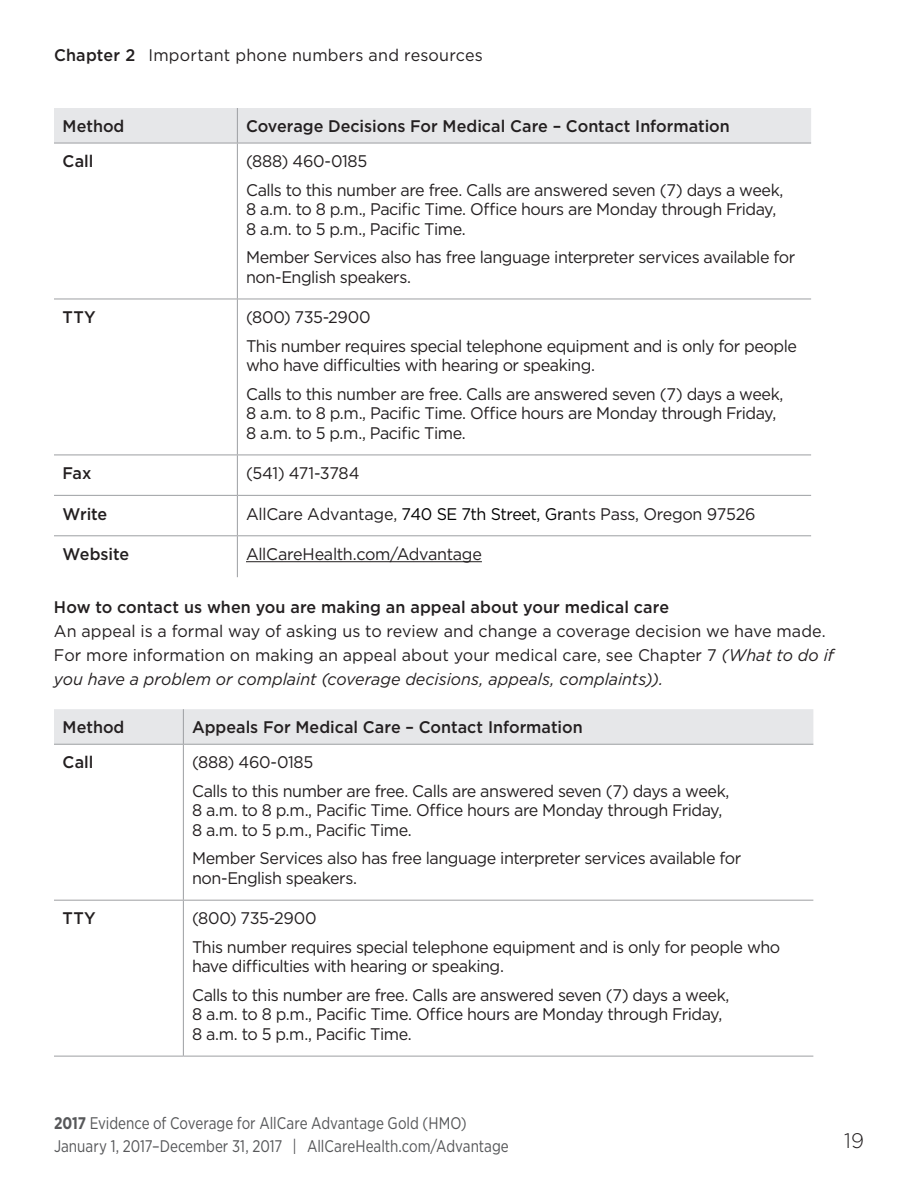
<style>
.page{position:relative;width:918px;height:1188px;background:#fff}
.page>*{position:absolute;margin:0;border:0;box-sizing:border-box;transform-origin:0 0}
.t1{font:300 21px "Gotham";color:#231f20;scale:.96 1}
.t2{font:16.8px/28.5px "Gotham";letter-spacing:-.025em;color:#231f20;scale:.96 1}
.t3{font:16.8px/24px "Gotham";color:#231f20;scale:.96 1}
.t4{font:500 16.8px "Gotham";color:#231f20;scale:.96 1}
.t5{font:16.8px/23.1px "Gotham Narrow";color:#57585a;scale:.92 1}
.t6{font:16.8px "Gotham";letter-spacing:.015em;color:#231f20;scale:.96 1}
.s1{font-weight:500}
.s2{color:#000}
.s3{font-style:italic}
.s4{font-weight:700}
</style>
<div class="page">
<div style="left:54px;top:108px;width:757px;height:35px;background:#e6e7e9"></div>
<hr style="left:237px;top:108px;width:1px;height:35px;background:#9d9fa2">
<hr style="left:54px;top:143px;width:183px;height:1px;background:#9d9fa2">
<hr style="left:237px;top:143px;width:574px;height:1px;background:#9d9fa2">
<hr style="left:237px;top:143px;width:1px;height:156px;background:#9d9fa2">
<hr style="left:54px;top:299px;width:183px;height:1px;background:#9d9fa2">
<hr style="left:237px;top:299px;width:574px;height:1px;background:#9d9fa2">
<hr style="left:237px;top:299px;width:1px;height:156px;background:#9d9fa2">
<hr style="left:54px;top:455px;width:183px;height:1px;background:#9d9fa2">
<hr style="left:237px;top:455px;width:574px;height:1px;background:#9d9fa2">
<hr style="left:237px;top:455px;width:1px;height:40px;background:#9d9fa2">
<hr style="left:54px;top:495px;width:183px;height:1px;background:#9d9fa2">
<hr style="left:237px;top:495px;width:574px;height:1px;background:#9d9fa2">
<hr style="left:237px;top:496px;width:1px;height:39px;background:#9d9fa2">
<hr style="left:54px;top:535px;width:183px;height:1px;background:#9d9fa2">
<hr style="left:237px;top:535px;width:574px;height:1px;background:#9d9fa2">
<hr style="left:237px;top:536px;width:1px;height:41px;background:#9d9fa2">
<hr style="left:246px;top:561px;width:236px;height:1px;background:#231f20">
<div style="left:54px;top:709px;width:759px;height:35px;background:#e6e7e9"></div>
<hr style="left:183px;top:709px;width:1px;height:35px;background:#9d9fa2">
<hr style="left:54px;top:744px;width:129px;height:1px;background:#9d9fa2">
<hr style="left:183px;top:744px;width:630px;height:1px;background:#9d9fa2">
<hr style="left:183px;top:745px;width:1px;height:155px;background:#9d9fa2">
<hr style="left:54px;top:900px;width:129px;height:1px;background:#9d9fa2">
<hr style="left:183px;top:900px;width:630px;height:1px;background:#9d9fa2">
<hr style="left:183px;top:901px;width:1px;height:155px;background:#9d9fa2">
<hr style="left:54px;top:1056px;width:129px;height:1px;background:#9d9fa2">
<hr style="left:183px;top:1056px;width:630px;height:1px;background:#9d9fa2">
<p class="t6" style="left:54px;top:44px;width:448px"><span class="s1">Chapter 2</span> Important phone numbers and resources</p>
<p class="t4" style="left:63px;top:115px;width:66px">Method</p>
<p class="t4" style="left:246px;top:115px;width:506px">Coverage Decisions For Medical Care – Contact Information</p>
<p class="t4" style="left:63px;top:150px;width:34px">Call</p>
<p class="t2" style="left:246px;top:147px;width:561px">(888) 460-0185<br>Calls to this number are free. Calls are answered seven (7) days a week,</p>
<p class="t2" style="left:246px;top:199px;width:554px;line-height:19.5px">8 a.m. to 8 p.m., Pacific Time. Office hours are Monday through Friday,<br>8 a.m. to 5 p.m., Pacific Time.</p>
<p class="t2" style="left:246px;top:247px;width:574px;line-height:19.5px">Member Services also has free language interpreter services available for non-English speakers.</p>
<p class="t4" style="left:63px;top:306px;width:36px">TTY</p>
<p class="t2" style="left:246px;top:303px;width:576px">(800) 735-2900<br>This number requires special telephone equipment and is only for people</p>
<p class="t2" style="left:246px;top:351px;width:561px">who have difficulties with hearing or speaking.<br>Calls to this number are free. Calls are answered seven (7) days a week,</p>
<p class="t2" style="left:246px;top:403px;width:554px;line-height:19.5px">8 a.m. to 8 p.m., Pacific Time. Office hours are Monday through Friday,<br>8 a.m. to 5 p.m., Pacific Time.</p>
<p class="t4" style="left:63px;top:462px;width:32px">Fax</p>
<p class="t2" style="left:246px;top:459px;width:120px">(541) 471-3784</p>
<p class="t4" style="left:63px;top:503px;width:48px">Write</p>
<p class="t2" style="left:246px;top:499px;width:532px">AllCare Advantage, <span class="s2">740 SE 7th Street, Gra</span>nts Pass, Oregon 97526</p>
<p class="t4" style="left:63px;top:543px;width:71px">Website</p>
<p class="t2" style="left:246px;top:539px;width:247px">AllCareHealth.com/Advantage</p>
<p class="t4" style="left:54px;top:596px;width:642px">How to contact us when you are making an appeal about your medical care</p>
<p class="t3" style="left:54px;top:619px;width:814px">An appeal is a formal way of asking us to review and change a coverage decision we have made.<br>For more information on making an appeal about your medical care, see Chapter 7 <span class="s3">(What to do if you have a problem or complaint (coverage decisions, appeals, complaints)).</span></p>
<p class="t4" style="left:63px;top:717px;width:66px">Method</p>
<p class="t4" style="left:192px;top:717px;width:408px">Appeals For Medical Care – Contact Information</p>
<p class="t4" style="left:63px;top:752px;width:34px">Call</p>
<p class="t2" style="left:192px;top:748px;width:561px">(888) 460-0185<br>Calls to this number are free. Calls are answered seven (7) days a week,</p>
<p class="t2" style="left:192px;top:800px;width:554px;line-height:19.5px">8 a.m. to 8 p.m., Pacific Time. Office hours are Monday through Friday,<br>8 a.m. to 5 p.m., Pacific Time.</p>
<p class="t2" style="left:192px;top:848px;width:574px;line-height:19.5px">Member Services also has free language interpreter services available for non-English speakers.</p>
<p class="t4" style="left:63px;top:907px;width:36px">TTY</p>
<p class="t2" style="left:192px;top:904px;width:614px">(800) 735-2900<br>This number requires special telephone equipment and is only for people who</p>
<p class="t2" style="left:192px;top:952px;width:561px">have difficulties with hearing or speaking.<br>Calls to this number are free. Calls are answered seven (7) days a week,</p>
<p class="t2" style="left:192px;top:1004px;width:554px;line-height:19.5px">8 a.m. to 8 p.m., Pacific Time. Office hours are Monday through Friday,<br>8 a.m. to 5 p.m., Pacific Time.</p>
<p class="t5" style="left:54px;top:1111px;width:496px"><span class="s4">2017</span> Evidence of Coverage for AllCare Advantage Gold (HMO)<br>January 1, 2017–December 31, 2017 | AllCareHealth.com/Advantage</p>
<p class="t1" style="left:844px;top:1127px;width:22px">19</p>
</div>
